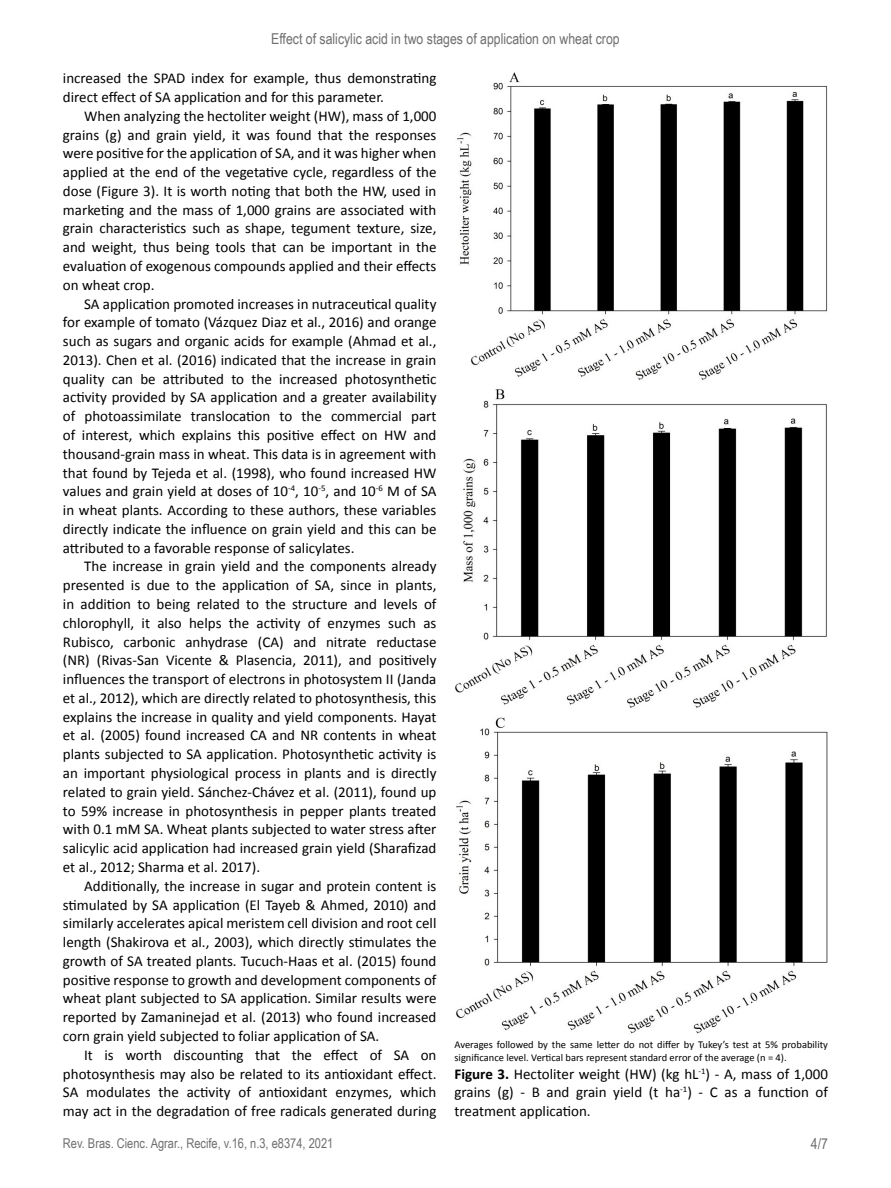
<style>
.page{position:relative;width:891px;height:1188px;background:#fff}
.page>*{position:absolute;margin:0;border:0;box-sizing:border-box;transform-origin:0 0}
.t1{font:15px/18.8px "Calibri";color:#000;text-align:justify}
.t2{font:15px "Arial Narrow";color:#706f6f}
.t3{font:13.5px "Arial Narrow";color:#706f6f}
.t4{font:10.5px/12.6px "Calibri";color:#000}
.s1{font-weight:700}
</style>
<div class="page">
<img style="left:457px;top:72px;width:371px;height:308px">
<img style="left:455px;top:389px;width:372px;height:319px">
<img style="left:456px;top:717px;width:372px;height:317px">
<p class="t2" style="left:271px;top:28px;width:350px">Effect of salicylic acid in two stages of application on wheat crop</p>
<p class="t1" style="left:63px;top:69px;width:375px">increased the SPAD index for example, thus demonstrating direct effect of SA application and for this parameter.</p>
<p class="t1" style="left:63px;top:106px;width:375px;text-indent:21px">When analyzing the hectoliter weight (HW), mass of 1,000 grains (g) and grain yield, it was found that the responses were positive for the application of SA, and it was higher when applied at the end of the vegetative cycle, regardless of the dose (Figure 3). It is worth noting that both the HW, used in marketing and the mass of 1,000 grains are associated with grain characteristics such as shape, tegument texture, size, and weight, thus being tools that can be important in the evaluation of exogenous compounds applied and their effects on wheat crop.</p>
<p class="t1" style="left:63px;top:294px;width:375px;text-indent:21px">SA application promoted increases in nutraceutical quality for example of tomato (Vázquez Diaz et al., 2016) and orange such as sugars and organic acids for example (Ahmad et al., 2013). Chen et al. (2016) indicated that the increase in grain quality can be attributed to the increased photosynthetic activity provided by SA application and a greater availability of photoassimilate translocation to the commercial part of interest, which explains this positive effect on HW and thousand-grain mass in wheat. This data is in agreement with that found by Tejeda et al. (1998), who found increased HW values and grain yield at doses of 10<sup>-4</sup>, 10<sup>-5</sup>, and 10<sup>-6</sup> M of SA in wheat plants. According to these authors, these variables directly indicate the influence on grain yield and this can be attributed to a favorable response of salicylates.</p>
<p class="t1" style="left:63px;top:557px;width:375px;text-indent:21px">The increase in grain yield and the components already presented is due to the application of SA, since in plants, in addition to being related to the structure and levels of chlorophyll, it also helps the activity of enzymes such as Rubisco, carbonic anhydrase (CA) and nitrate reductase (NR) (Rivas-San Vicente &amp; Plasencia, 2011), and positively influences the transport of electrons in photosystem II (Janda et al., 2012), which are directly related to photosynthesis, this explains the increase in quality and yield components. Hayat et al. (2005) found increased CA and NR contents in wheat plants subjected to SA application. Photosynthetic activity is an important physiological process in plants and is directly related to grain yield. Sánchez-Chávez et al. (2011), found up to 59% increase in photosynthesis in pepper plants treated with 0.1 mM SA. Wheat plants subjected to water stress after salicylic acid application had increased grain yield (Sharafizad et al., 2012; Sharma et al. 2017).</p>
<p class="t1" style="left:63px;top:876px;width:375px;text-indent:21px">Additionally, the increase in sugar and protein content is stimulated by SA application (El Tayeb &amp; Ahmed, 2010) and similarly accelerates apical meristem cell division and root cell length (Shakirova et al., 2003), which directly stimulates the growth of SA treated plants. Tucuch-Haas et al. (2015) found positive response to growth and development components of wheat plant subjected to SA application. Similar results were reported by Zamaninejad et al. (2013) who found increased corn grain yield subjected to foliar application of SA.</p>
<p class="t1" style="left:63px;top:1045px;width:375px;text-indent:21px">It is worth discounting that the effect of SA on photosynthesis may also be related to its antioxidant effect.<br>SA modulates the activity of antioxidant enzymes, which may act in the degradation of free radicals generated during</p>
<p class="t4" style="left:454px;top:1039px;width:375px">Averages followed by the same letter do not differ by Tukey’s test at 5% probability significance level. Vertical bars represent standard error of the average (n = 4).</p>
<p class="t1" style="left:454px;top:1064px;width:375px"><span class="s1">Figure 3.</span> Hectoliter weight (HW) (kg hL<sup>-1</sup>) - A, mass of 1,000 grains (g) - B and grain yield (t ha<sup>-1</sup>) - C as a function of treatment application.</p>
<p class="t3" style="left:63px;top:1134px;width:272px">Rev. Bras. Cienc. Agrar., Recife, v.16, n.3, e8374, 2021</p>
<p class="t2" style="left:811px;top:1133px;width:19px">4/7</p>
</div>
